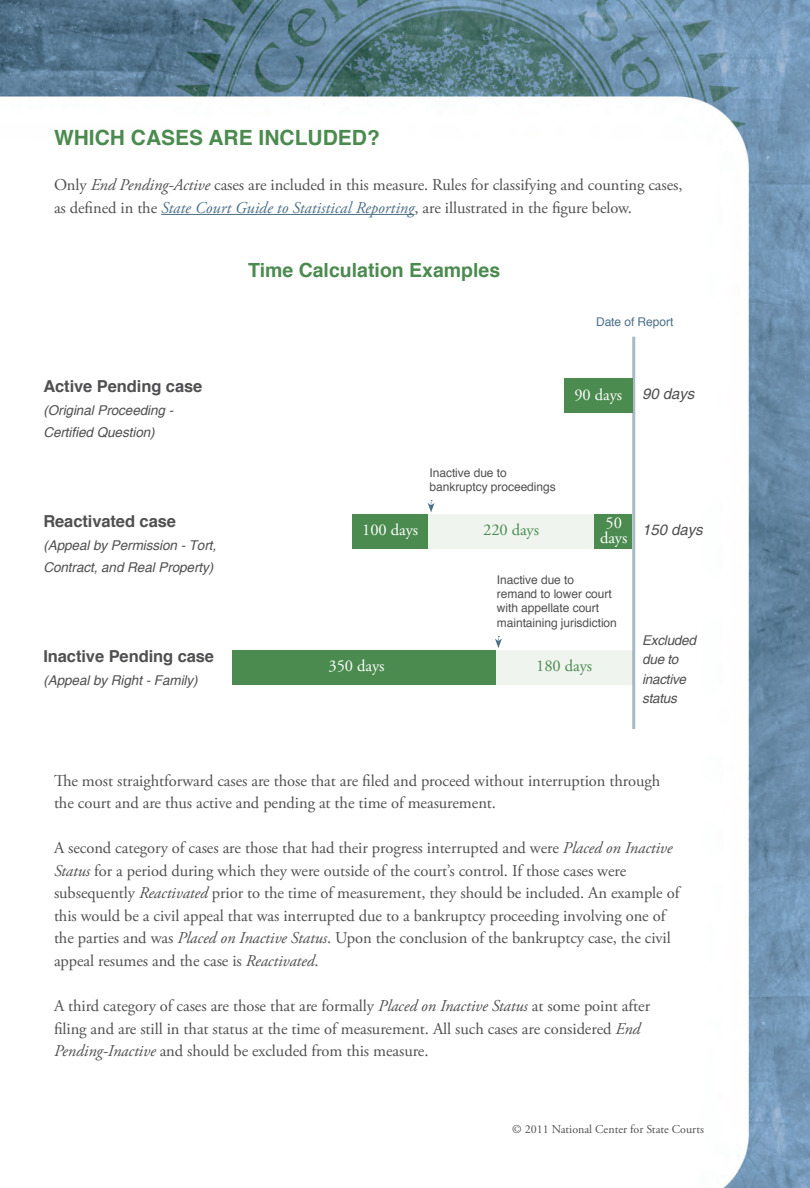
<style>
.page{position:relative;width:810px;height:1188px;background:#fff}
.page>*{position:absolute;margin:0;border:0;box-sizing:border-box;transform-origin:0 0}
.t1{font:700 21px "Helvetica";color:#4b8b4f}
.t2{font:700 19.5px "Helvetica";color:#4b8b4f}
.t3{font:16.5px/22.5px "Adobe Garamond Pro";letter-spacing:-.005em;color:#505052}
.t4{font:700 16.5px "Helvetica";letter-spacing:-.005em;color:#505052}
.t5{font:16.5px "Adobe Garamond Pro";letter-spacing:-.005em;color:#fff}
.t6{font:16.5px "Adobe Garamond Pro";letter-spacing:-.005em;color:#4b8b4f}
.t7{font:italic 15px "Helvetica";letter-spacing:-.005em;color:#505052}
.t8{font:italic 13.5px/19.5px "Helvetica";letter-spacing:-.005em;color:#505052}
.t9{font:12px/14.4px "Helvetica";letter-spacing:-.005em;color:#505052}
.t10{font:12px "Adobe Garamond Pro";color:#505052}
.t11{font:12px "Helvetica";letter-spacing:-.005em;color:#4c7088}
.s1{font-style:italic}
.s2{font-style:italic;color:#4c7088}
</style>
<div class="page">
<img style="left:0;top:0;width:810px;height:1188px">
<hr style="left:632px;top:337px;width:3px;height:392px;background:#4c7088">
<div style="left:564px;top:379px;width:68px;height:34px;background:#4b8b4f"></div>
<div style="left:233px;top:650px;width:263px;height:35px;background:#4b8b4f"></div>
<div style="left:352px;top:515px;width:76px;height:34px;background:#4b8b4f"></div>
<div style="left:496px;top:650px;width:136px;height:35px;background:#eff4ef"></div>
<div style="left:594px;top:515px;width:38px;height:34px;background:#4b8b4f"></div>
<div style="left:428px;top:515px;width:166px;height:34px;background:#eff4ef"></div>
<svg style="left:495px;top:636px;width:7px;height:12px"></svg>
<svg style="left:428px;top:500px;width:7px;height:12px"></svg>
<hr style="left:161px;top:214px;width:254px;height:1px;background:#4c7088">
<p class="t1" style="left:54px;top:121px;width:327px">WHICH CASES ARE INCLUDED?</p>
<p class="t3" style="left:54px;top:174px;width:630px">Only <span class="s1">End Pending-Active</span> cases are included in this measure. Rules for classifying and counting cases, as defined in the <span class="s2">State Court Guide to Statistical Reporting</span>, are illustrated in the figure below.</p>
<p class="t4" style="left:43px;top:373px;width:160px">Active Pending case</p>
<p class="t8" style="left:43px;top:401px;width:131px">(Original Proceeding -</p>
<p class="t8" style="left:43px;top:423px;width:113px">Certified Question)</p>
<p class="t4" style="left:43px;top:508px;width:134px">Reactivated case</p>
<p class="t8" style="left:43px;top:536px;width:174px">(Appeal by Permission - Tort,</p>
<p class="t8" style="left:43px;top:558px;width:171px">Contract, and Real Property)</p>
<p class="t4" style="left:43px;top:643px;width:172px">Inactive Pending case</p>
<p class="t8" style="left:43px;top:671px;width:156px">(Appeal by Right - Family)</p>
<p class="t2" style="left:248px;top:254px;width:254px">Time Calculation Examples</p>
<p class="t11" style="left:596px;top:312px;width:79px">Date of Report</p>
<p class="t5" style="left:574px;top:385px;width:49px">90 days</p>
<p class="t7" style="left:642px;top:385px;width:54px">90 days</p>
<p class="t9" style="left:430px;top:466px;width:128px">Inactive due to bankruptcy proceedings</p>
<p class="t5" style="left:362px;top:520px;width:57px">100 days</p>
<p class="t6" style="left:483px;top:520px;width:57px">220 days</p>
<p class="t5" style="left:606px;top:513px;width:18px">50</p>
<p class="t5" style="left:600px;top:528px;width:29px">days</p>
<p class="t7" style="left:642px;top:521px;width:62px">150 days</p>
<p class="t5" style="left:329px;top:656px;width:57px">350 days</p>
<p class="t9" style="left:497px;top:573px;width:121px">Inactive due to remand to lower court with appellate court maintaining jurisdiction</p>
<p class="t6" style="left:536px;top:656px;width:57px">180 days</p>
<p class="t8" style="left:642px;top:631px;width:55px">Excluded</p>
<p class="t8" style="left:642px;top:650px;width:38px">due to</p>
<p class="t8" style="left:642px;top:670px;width:45px">inactive status</p>
<p class="t3" style="left:54px;top:770px;width:608px">The most straightforward cases are those that are filed and proceed without interruption through the court and are thus active and pending at the time of measurement.</p>
<p class="t3" style="left:54px;top:838px;width:627px">A second category of cases are those that had their progress interrupted and were <span class="s1">Placed on Inactive Status</span> for a period during which they were outside of the court’s control. If those cases were subsequently <span class="s1">Reactivated</span> prior to the time of measurement, they should be included. An example of this would be a civil appeal that was interrupted due to a bankruptcy proceeding involving one of the parties and was <span class="s1">Placed on Inactive Status</span>. Upon the conclusion of the bankruptcy case, the civil appeal resumes and the case is <span class="s1">Reactivated</span>.</p>
<p class="t3" style="left:54px;top:995px;width:598px">A third category of cases are those that are formally <span class="s1">Placed on Inactive Status</span> at some point after filing and are still in that status at the time of measurement. All such cases are considered <span class="s1">End<br>Pending-Inactive</span> and should be excluded from this measure.</p>
<p class="t10" style="left:512px;top:1122px;width:193px">© 2011 National Center for State Courts</p>
</div>
